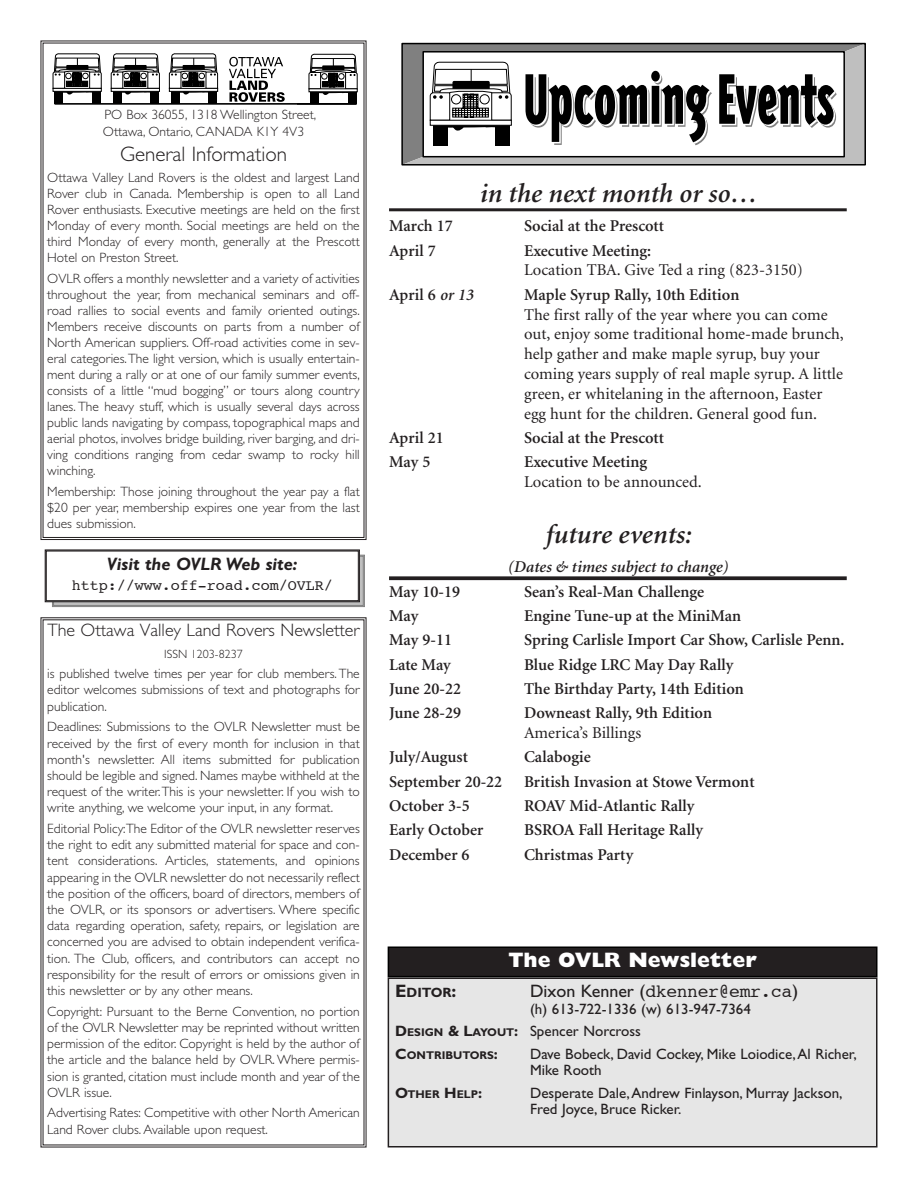
<style>
.page{position:relative;width:918px;height:1188px;background:#fff}
.page>*{position:absolute;margin:0;border:0;box-sizing:border-box;transform-origin:0 0}
.t1{font:italic 600 27px "Minion";color:#231f20}
.t2{font:300 21px "Gill Sans";color:#231f20}
.t3{font:800 21px "Gill Sans";color:#fff}
.t4{font:300 18px "Gill Sans";color:#231f20}
.t5{font:18px "Courier";letter-spacing:-.02em;color:#231f20}
.t6{font:italic 700 18px "Gill Sans";color:#231f20}
.t7{font:600 16.5px "Minion";color:#231f20}
.t8{font:16.5px/19.8px "Minion";color:#231f20}
.t9{font:italic 600 16.5px "Minion";color:#231f20}
.t10{font:15px/16.5px "Gill Sans";color:#231f20}
.t11{font:15px "Courier";color:#231f20}
.t12{font:300 13.5px/16.2px "Gill Sans";color:#231f20;text-align:justify}
.t13{font:700 13.5px "Gill Sans";color:#231f20}
.t14{font:300 12px "Gill Sans";color:#231f20}
.t15{font:700 11.25px "Gill Sans";color:#231f20}
.s1{font-style:italic}
.s2{font-size:18px}
.s3{font-family:"Gill Sans"}
.s4{font-weight:700}
.s5{font-weight:700;font-size:11.25px}
.s6{font-size:15px}
</style>
<div class="page">
<svg style="left:40px;top:40px;width:327px;height:500px"></svg>
<svg style="left:45px;top:550px;width:320px;height:57px"></svg>
<svg style="left:40px;top:617px;width:327px;height:531px"></svg>
<hr style="left:389px;top:208px;width:458px;height:3px;background:#231f20">
<svg style="left:389px;top:576px;width:458px;height:4px;background:#373334"></svg>
<div style="left:389px;top:979px;width:487px;height:167px;background:#e6e6e6"></div>
<div style="left:388px;top:978px;width:490px;height:170px;border:2px solid #231f20"></div>
<div style="left:389px;top:948px;width:487px;height:28px;background:#231f20"></div>
<div style="left:388px;top:946px;width:490px;height:31px;border:2px solid #000"></div>
<div style="left:48px;top:50px;width:310px;height:59px;background:#fff"></div>
<svg style="left:229px;top:57px;width:56px;height:45px"></svg>
<div style="left:171px;top:90px;width:9px;height:13px;background:#000"></div>
<div style="left:208px;top:90px;width:9px;height:13px;background:#000"></div>
<svg style="left:169px;top:53px;width:49px;height:42px"></svg>
<div style="left:310px;top:91px;width:9px;height:13px;background:#000"></div>
<div style="left:348px;top:91px;width:9px;height:13px;background:#000"></div>
<svg style="left:308px;top:53px;width:50px;height:42px"></svg>
<div style="left:113px;top:90px;width:8px;height:13px;background:#000"></div>
<div style="left:150px;top:90px;width:9px;height:13px;background:#000"></div>
<svg style="left:111px;top:53px;width:49px;height:42px"></svg>
<div style="left:55px;top:90px;width:8px;height:13px;background:#000"></div>
<div style="left:92px;top:90px;width:9px;height:13px;background:#000"></div>
<svg style="left:52px;top:53px;width:50px;height:42px"></svg>
<hr style="left:55px;top:103px;width:302px;height:2px;background:#000">
<svg style="left:404px;top:46px;width:459px;height:117px;background:#9d9d9d"></svg>
<div style="left:401px;top:43px;width:465px;height:123px;border:2px solid #000"></div>
<div style="left:422px;top:51px;width:423px;height:106px;background:#fff;border:2px solid #000"></div>
<div style="left:433px;top:123px;width:14px;height:23px;background:#000"></div>
<div style="left:495px;top:123px;width:15px;height:23px;background:#000"></div>
<svg style="left:429px;top:61px;width:83px;height:71px"></svg>
<svg style="left:526px;top:71px;width:186px;height:74px"></svg>
<svg style="left:719px;top:74px;width:118px;height:54px"></svg>
<p class="t12" style="left:103px;top:108px;width:215px">PO Box 36055, 1318 Wellington Street,<br>Ottawa, Ontario, CANADA K1Y 4V3</p>
<h2 class="t2" style="left:120px;top:147px;width:168px">General Information</h2>
<p class="t12" style="left:47px;top:171px;width:314px">Ottawa Valley Land Rovers is the oldest and largest Land Rover club in Canada. Membership is open to all Land Rover enthusiasts. Executive meetings are held on the first Monday of every month. Social meetings are held on the third Monday of every month, generally at the Prescott Hotel on Preston Street.</p>
<p class="t12" style="left:47px;top:272px;width:314px">OVLR offers a monthly newsletter and a variety of activities throughout the year, from mechanical seminars and off&shy;road rallies to social events and family oriented outings.<br>Members receive discounts on parts from a number of North American suppliers. Off-road activities come in sev&shy;eral categories.The light version, which is usually entertain&shy;ment during a rally or at one of our family summer events, consists of a little “mud bogging” or tours along country lanes. The heavy stuff, which is usually several days across public lands navigating by compass, topographical maps and aerial photos, involves bridge building, river barging, and dri&shy;ving conditions ranging from cedar swamp to rocky hill winching.</p>
<p class="t12" style="left:47px;top:485px;width:314px">Membership: Those joining throughout the year pay a flat $20 per year, membership expires one year from the last dues submission.</p>
<h3 class="t6" style="left:107px;top:558px;width:192px">Visit the OVLR Web site:</h3>
<p class="t11" style="left:72px;top:580px;width:262px">http://www.off-road.com/OVLR/</p>
<h3 class="t4" style="left:47px;top:624px;width:314px">The Ottawa Valley Land Rovers Newsletter</h3>
<p class="t14" style="left:164px;top:650px;width:80px">ISSN 1203-8237</p>
<p class="t12" style="left:47px;top:667px;width:314px">is published twelve times per year for club members. The editor welcomes submissions of text and photographs for publication.</p>
<p class="t12" style="left:47px;top:720px;width:314px">Deadlines: Submissions to the OVLR Newsletter must be received by the first of every month for inclusion in that month's newsletter. All items submitted for publication should be legible and signed. Names maybe withheld at the request of the writer.This is your newsletter. If you wish to write anything, we welcome your input, in any format.</p>
<p class="t12" style="left:47px;top:822px;width:314px">Editorial Policy:The Editor of the OVLR newsletter reserves the right to edit any submitted material for space and con&shy;tent considerations. Articles, statements, and opinions appearing in the OVLR newsletter do not necessarily reflect the position of the officers, board of directors, members of the OVLR, or its sponsors or advertisers. Where specific data regarding operation, safety, repairs, or legislation are concerned you are advised to obtain independent verifica&shy;tion. The Club, officers, and contributors can accept no responsibility for the result of errors or omissions given in this newsletter or by any other means.</p>
<p class="t12" style="left:47px;top:1005px;width:314px">Copyright: Pursuant to the Berne Convention, no portion of the OVLR Newsletter may be reprinted without written permission of the editor. Copyright is held by the author of the article and the balance held by OVLR. Where permis&shy;sion is granted, citation must include month and year of the OVLR issue.</p>
<p class="t12" style="left:47px;top:1106px;width:314px">Advertising Rates: Competitive with other North American<br>Land Rover clubs. Available upon request.</p>
<h1 class="t1" style="left:479px;top:183px;width:279px">in the next month or so…</h1>
<p class="t7" style="left:389px;top:220px;width:65px">March 17</p>
<p class="t7" style="left:524px;top:220px;width:142px">Social at the Prescott</p>
<p class="t7" style="left:389px;top:244px;width:48px">April 7</p>
<p class="t7" style="left:524px;top:244px;width:129px">Executive Meeting:</p>
<p class="t8" style="left:524px;top:262px;width:280px">Location TBA. Give Ted a ring (823-3150)</p>
<p class="t7" style="left:389px;top:288px;width:86px">April 6 <span class="s1">or 13</span></p>
<p class="t7" style="left:524px;top:288px;width:217px">Maple Syrup Rally, 10th Edition</p>
<p class="t8" style="left:524px;top:306px;width:321px">The first rally of the year where you can come out, enjoy some traditional home-made brunch, help gather and make maple syrup, buy your coming years supply of real maple syrup. A little green, er whitelaning in the afternoon, Easter egg hunt for the children. General good fun.</p>
<p class="t7" style="left:389px;top:431px;width:56px">April 21</p>
<p class="t7" style="left:524px;top:431px;width:142px">Social at the Prescott</p>
<p class="t7" style="left:389px;top:455px;width:43px">May 5</p>
<p class="t7" style="left:524px;top:455px;width:125px">Executive Meeting</p>
<p class="t8" style="left:524px;top:473px;width:179px">Location to be announced.</p>
<h1 class="t1" style="left:545px;top:524px;width:147px">future events:</h1>
<p class="t9" style="left:508px;top:561px;width:222px">(Dates &amp; times subject to change)</p>
<p class="t7" style="left:389px;top:585px;width:72px">May 10-19</p>
<p class="t7" style="left:524px;top:585px;width:182px">Sean’s Real-Man Challenge</p>
<p class="t7" style="left:389px;top:609px;width:31px">May</p>
<p class="t7" style="left:524px;top:609px;width:219px">Engine Tune-up at the MiniMan</p>
<p class="t7" style="left:389px;top:634px;width:64px">May 9-11</p>
<p class="t7" style="left:524px;top:634px;width:322px">Spring Carlisle Import Car Show, Carlisle Penn.</p>
<p class="t7" style="left:389px;top:658px;width:63px">Late May</p>
<p class="t7" style="left:524px;top:658px;width:211px">Blue Ridge LRC May Day Rally</p>
<p class="t7" style="left:389px;top:682px;width:73px">June 20-22</p>
<p class="t7" style="left:524px;top:682px;width:221px">The Birthday Party, 14th Edition</p>
<p class="t7" style="left:389px;top:707px;width:73px">June 28-29</p>
<p class="t7" style="left:524px;top:707px;width:190px">Downeast Rally, 9th Edition</p>
<p class="t8" style="left:524px;top:724px;width:119px">America’s Billings</p>
<p class="t7" style="left:389px;top:751px;width:80px">July/August</p>
<p class="t7" style="left:524px;top:751px;width:68px">Calabogie</p>
<p class="t7" style="left:389px;top:775px;width:115px">September 20-22</p>
<p class="t7" style="left:524px;top:775px;width:232px">British Invasion at Stowe Vermont</p>
<p class="t7" style="left:389px;top:799px;width:82px">October 3-5</p>
<p class="t7" style="left:524px;top:799px;width:172px">ROAV Mid-Atlantic Rally</p>
<p class="t7" style="left:389px;top:824px;width:96px">Early October</p>
<p class="t7" style="left:524px;top:824px;width:181px">BSROA Fall Heritage Rally</p>
<p class="t7" style="left:389px;top:848px;width:82px">December 6</p>
<p class="t7" style="left:524px;top:848px;width:111px">Christmas Party</p>
<h2 class="t3" style="left:508px;top:952px;width:250px">The OVLR Newsletter</h2>
<p class="t13" style="left:395px;top:988px;width:63px"><span class="s2">E</span>DITOR<span class="s2">:</span></p>
<h3 class="t5" style="left:530px;top:986px;width:270px"><span class="s3">Dixon Kenner (</span>dkenner@emr.ca<span class="s3">)</span></h3>
<p class="t10" style="left:395px;top:999px;width:357px;line-height:22.5px;text-indent:135px">(h) 613-722-1336 (w) 613-947-7364<br><span class="s4">D</span><span class="s5">ESIGN</span> <span class="s4">&amp; L</span><span class="s5">AYOUT</span><span class="s4">:</span> Spencer Norcross</p>
<p class="t15" style="left:395px;top:1051px;width:104px"><span class="s6">C</span>ONTRIBUTORS<span class="s6">:</span></p>
<p class="t10" style="left:530px;top:1047px;width:328px">Dave Bobeck, David Cockey, Mike Loiodice,Al Richer,<br>Mike Rooth</p>
<p class="t15" style="left:395px;top:1090px;width:89px"><span class="s6">O</span>THER <span class="s6">H</span>ELP<span class="s6">:</span></p>
<p class="t10" style="left:530px;top:1086px;width:314px">Desperate Dale,Andrew Finlayson, Murray Jackson,<br>Fred Joyce, Bruce Ricker.</p>
</div>
